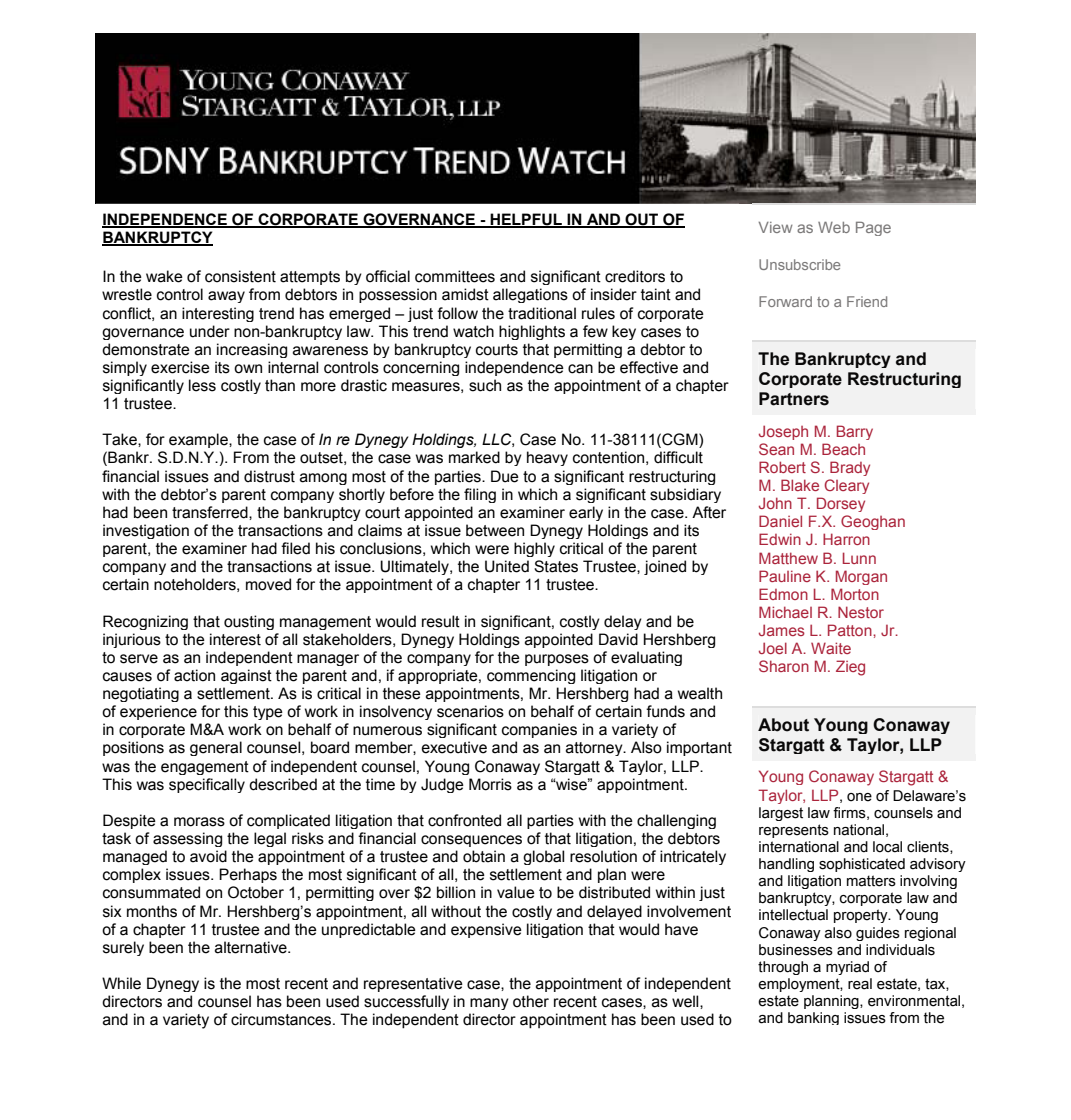
<style>
.page{position:relative;width:1071px;height:1120px;background:#fff}
.page>*{position:absolute;margin:0;border:0;box-sizing:border-box;transform-origin:0 0}
.t1{font:700 17.5px/20.1px "Arial";color:#090808}
.t2{font:15.75px/18.2px "Arial";color:#000}
.t3{font:15.75px/18.2px "Arial";color:#ab243b}
.t4{font:700 15.75px/18px "Arial";color:#000}
.t5{font:15.75px "Arial";color:#7c7a7a}
.t6{font:14.88px/17.2px "Arial";color:#000}
.t7{font:14.88px "Arial";color:#7c7a7a}
.s1{font-style:italic}
.s2{font-size:15.75px;color:#ab243b}
</style>
<div class="page">
<img style="left:96px;top:33px;width:879px;height:171px">
<hr style="left:102px;top:226px;width:583px;height:2px;background:#000">
<hr style="left:102px;top:245px;width:111px;height:1px;background:#000">
<hr style="left:752px;top:204px;width:223px;height:1px;background:#ddd">
<svg style="left:752px;top:348px;width:223px;height:61px"></svg>
<div style="left:759px;top:348px;width:210px;height:21px;background:#f2f2f2"></div>
<div style="left:759px;top:369px;width:210px;height:20px;background:#f2f2f2"></div>
<div style="left:759px;top:389px;width:210px;height:20px;background:#f2f2f2"></div>
<hr style="left:752px;top:340px;width:223px;height:2px;background:#ddd">
<div style="left:752px;top:409px;width:223px;height:6px;background:#f2f2f2"></div>
<div style="left:752px;top:342px;width:223px;height:6px;background:#f2f2f2"></div>
<svg style="left:752px;top:714px;width:223px;height:40px"></svg>
<div style="left:759px;top:714px;width:210px;height:20px;background:#f2f2f2"></div>
<div style="left:759px;top:734px;width:210px;height:20px;background:#f2f2f2"></div>
<hr style="left:752px;top:706px;width:223px;height:1px;background:#ddd">
<div style="left:752px;top:754px;width:223px;height:7px;background:#f2f2f2"></div>
<div style="left:752px;top:707px;width:223px;height:7px;background:#f2f2f2"></div>
<p class="t4" style="left:102px;top:211px;width:584px">INDEPENDENCE OF CORPORATE GOVERNANCE - HELPFUL IN AND OUT OF<br>BANKRUPTCY</p>
<p class="t2" style="left:102px;top:268px;width:628px">In the wake of consistent attempts by official committees and significant creditors to wrestle control away from debtors in possession amidst allegations of insider taint and conflict, an interesting trend has emerged – just follow the traditional rules of corporate governance under non-bankruptcy law. This trend watch highlights a few key cases to demonstrate an increasing awareness by bankruptcy courts that permitting a debtor to simply exercise its own internal controls concerning independence can be effective and significantly less costly than more drastic measures, such as the appointment of a chapter 11 trustee.</p>
<p class="t2" style="left:102px;top:431px;width:625px">Take, for example, the case of <span class="s1">In re Dynegy Holdings, LLC</span>, Case No. 11-38111(CGM) (Bankr. S.D.N.Y.). From the outset, the case was marked by heavy contention, difficult financial issues and distrust among most of the parties. Due to a significant restructuring with the debtor’s parent company shortly before the filing in which a significant subsidiary had been transferred, the bankruptcy court appointed an examiner early in the case. After investigation of the transactions and claims at issue between Dynegy Holdings and its parent, the examiner had filed his conclusions, which were highly critical of the parent company and the transactions at issue. Ultimately, the United States Trustee, joined by certain noteholders, moved for the appointment of a chapter 11 trustee.</p>
<p class="t2" style="left:102px;top:612px;width:631px">Recognizing that ousting management would result in significant, costly delay and be injurious to the interest of all stakeholders, Dynegy Holdings appointed David Hershberg to serve as an independent manager of the company for the purposes of evaluating causes of action against the parent and, if appropriate, commencing litigation or negotiating a settlement. As is critical in these appointments, Mr. Hershberg had a wealth of experience for this type of work in insolvency scenarios on behalf of certain funds and in corporate M&amp;A work on behalf of numerous significant companies in a variety of positions as general counsel, board member, executive and as an attorney. Also important was the engagement of independent counsel, Young Conaway Stargatt &amp; Taylor, LLP.<br>This was specifically described at the time by Judge Morris as a “wise” appointment.</p>
<p class="t2" style="left:102px;top:811px;width:630px">Despite a morass of complicated litigation that confronted all parties with the challenging task of assessing the legal risks and financial consequences of that litigation, the debtors managed to avoid the appointment of a trustee and obtain a global resolution of intricately complex issues. Perhaps the most significant of all, the settlement and plan were consummated on October 1, permitting over $2 billion in value to be distributed within just six months of Mr. Hershberg’s appointment, all without the costly and delayed involvement of a chapter 11 trustee and the unpredictable and expensive litigation that would have surely been the alternative.</p>
<p class="t2" style="left:102px;top:974px;width:631px">While Dynegy is the most recent and representative case, the appointment of independent directors and counsel has been used successfully in many other recent cases, as well, and in a variety of circumstances. The independent director appointment has been used to</p>
<p class="t5" style="left:759px;top:217px;width:135px">View as Web Page</p>
<p class="t7" style="left:759px;top:255px;width:84px">Unsubscribe</p>
<p class="t7" style="left:759px;top:292px;width:131px">Forward to a Friend</p>
<p class="t1" style="left:759px;top:349px;width:205px">The Bankruptcy and<br>Corporate Restructuring<br>Partners</p>
<p class="t3" style="left:759px;top:422px;width:149px">Joseph M. Barry<br>Sean M. Beach<br>Robert S. Brady<br>M. Blake Cleary<br>John T. Dorsey<br>Daniel F.X. Geoghan<br>Edwin J. Harron<br>Matthew B. Lunn<br>Pauline K. Morgan<br>Edmon L. Morton<br>Michael R. Nestor<br>James L. Patton, Jr.<br>Joel A. Waite<br>Sharon M. Zieg</p>
<p class="t1" style="left:759px;top:715px;width:193px">About Young Conaway<br>Stargatt &amp; Taylor, LLP</p>
<p class="t3" style="left:759px;top:768px;width:191px">Young Conaway Stargatt &amp;</p>
<p class="t6" style="left:759px;top:786px;width:209px"><span class="s2">Taylor, LLP</span>, one of Delaware’s largest law firms, counsels and represents national, international and local clients, handling sophisticated advisory and litigation matters involving bankruptcy, corporate law and intellectual property. Young<br>Conaway also guides regional businesses and individuals through a myriad of employment, real estate, tax, estate planning, environmental, and banking issues from the</p>
</div>
